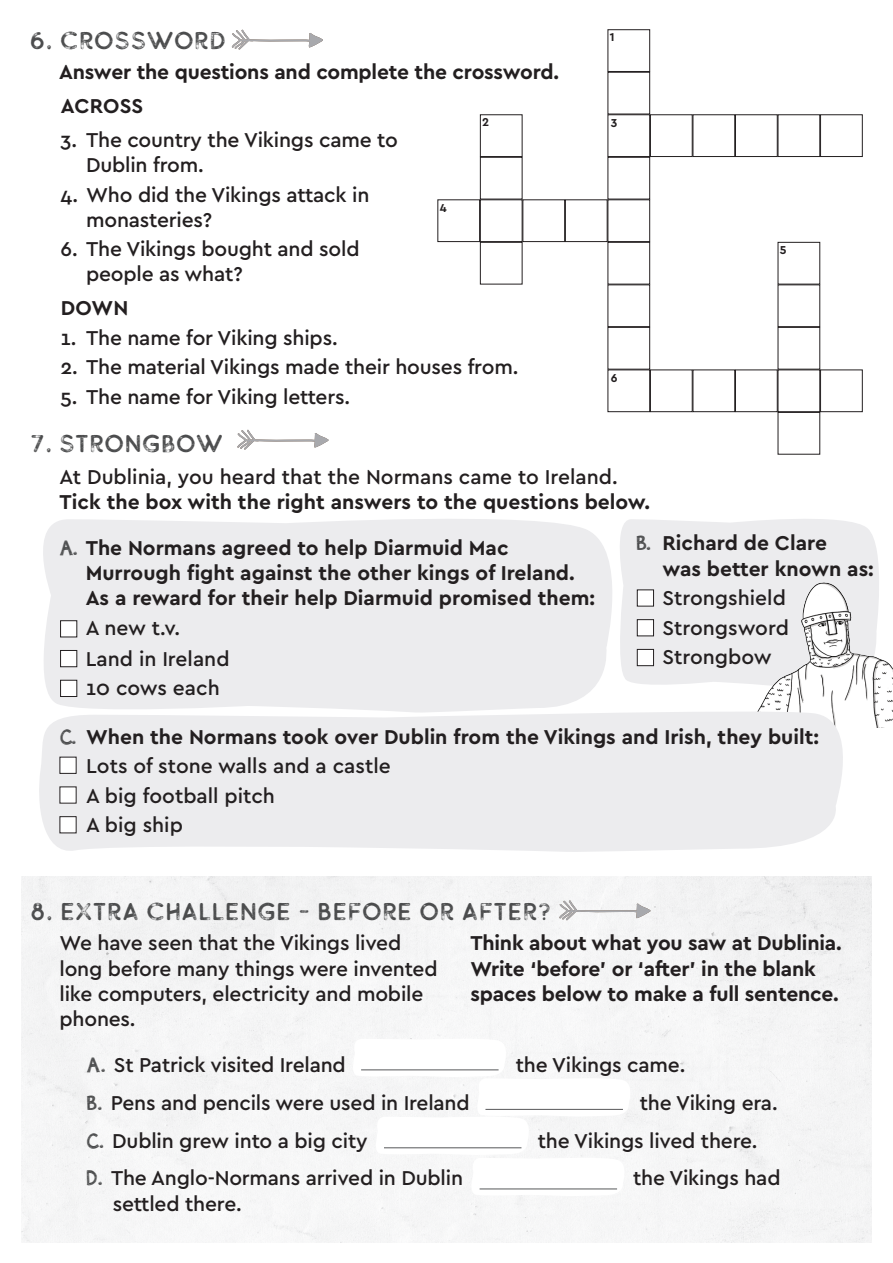
<style>
.page{position:relative;width:893px;height:1263px;background:#fff}
.page>*{position:absolute;margin:0;border:0;box-sizing:border-box;transform-origin:0 0}
.t1{font:24px "Buckwheat TC Sans Rough";color:#4b4c4d}
.t2{font:500 21px/25.2px "Cera";letter-spacing:-.01em;color:#231f20}
.t3{font:700 21px/25.2px "Cera";color:#231f20}
.t4{font:700 12px "Cera";color:#231f20}
.s1{font-family:"appleberry";font-weight:400;color:#4b4c4d}
.s2{font-weight:500}
</style>
<div class="page">
<div style="left:21px;top:877px;width:851px;height:365px;background:#f5f5f6"></div>
<svg style="left:231px;top:29px;width:92px;height:21px"></svg>
<div style="left:437px;top:199px;width:43px;height:43px;border:1px solid #231f20"></div>
<div style="left:480px;top:199px;width:42px;height:43px;border:1px solid #231f20"></div>
<div style="left:480px;top:242px;width:42px;height:42px;border:1px solid #231f20"></div>
<div style="left:480px;top:157px;width:42px;height:42px;border:1px solid #231f20"></div>
<div style="left:480px;top:114px;width:42px;height:43px;border:1px solid #231f20"></div>
<div style="left:522px;top:199px;width:43px;height:43px;border:1px solid #231f20"></div>
<div style="left:565px;top:199px;width:43px;height:43px;border:1px solid #231f20"></div>
<div style="left:608px;top:199px;width:42px;height:43px;border:1px solid #231f20"></div>
<div style="left:608px;top:157px;width:42px;height:42px;border:1px solid #231f20"></div>
<div style="left:608px;top:114px;width:42px;height:43px;border:1px solid #231f20"></div>
<div style="left:650px;top:114px;width:43px;height:43px;border:1px solid #231f20"></div>
<div style="left:693px;top:114px;width:42px;height:43px;border:1px solid #231f20"></div>
<div style="left:735px;top:114px;width:43px;height:43px;border:1px solid #231f20"></div>
<div style="left:778px;top:114px;width:42px;height:43px;border:1px solid #231f20"></div>
<div style="left:820px;top:114px;width:43px;height:43px;border:1px solid #231f20"></div>
<div style="left:608px;top:72px;width:42px;height:42px;border:1px solid #231f20"></div>
<div style="left:608px;top:29px;width:42px;height:43px;border:1px solid #231f20"></div>
<div style="left:608px;top:242px;width:42px;height:42px;border:1px solid #231f20"></div>
<div style="left:608px;top:284px;width:42px;height:43px;border:1px solid #231f20"></div>
<div style="left:608px;top:327px;width:42px;height:42px;border:1px solid #231f20"></div>
<div style="left:608px;top:369px;width:42px;height:43px;border:1px solid #231f20"></div>
<div style="left:650px;top:369px;width:43px;height:43px;border:1px solid #231f20"></div>
<div style="left:693px;top:369px;width:42px;height:43px;border:1px solid #231f20"></div>
<div style="left:735px;top:369px;width:43px;height:43px;border:1px solid #231f20"></div>
<div style="left:778px;top:369px;width:42px;height:43px;border:1px solid #231f20"></div>
<div style="left:778px;top:284px;width:42px;height:43px;border:1px solid #231f20"></div>
<div style="left:820px;top:369px;width:43px;height:43px;border:1px solid #231f20"></div>
<svg style="left:559px;top:900px;width:92px;height:21px"></svg>
<svg style="left:349px;top:1037px;width:286px;height:159px"></svg>
<hr style="left:480px;top:1188px;width:137px;height:1px;background:#57585a">
<svg style="left:237px;top:429px;width:92px;height:21px"></svg>
<div style="left:43px;top:519px;width:568px;height:189px;background:#ececee"></div>
<div style="left:61px;top:621px;width:16px;height:16px;background:#fff"></div>
<div style="left:60px;top:620px;width:17px;height:17px;border:1px solid #231f20"></div>
<div style="left:61px;top:650px;width:16px;height:17px;background:#fff"></div>
<div style="left:60px;top:650px;width:17px;height:17px;border:1px solid #231f20"></div>
<div style="left:61px;top:680px;width:16px;height:16px;background:#fff"></div>
<div style="left:60px;top:680px;width:17px;height:17px;border:1px solid #231f20"></div>
<svg style="left:611px;top:519px;width:268px;height:166px;background:#ededef"></svg>
<div style="left:637px;top:590px;width:16px;height:16px;background:#fff"></div>
<div style="left:637px;top:589px;width:17px;height:17px;border:1px solid #231f20"></div>
<div style="left:637px;top:620px;width:16px;height:16px;background:#fff"></div>
<div style="left:637px;top:619px;width:17px;height:17px;border:1px solid #231f20"></div>
<div style="left:637px;top:649px;width:16px;height:17px;background:#fff"></div>
<div style="left:637px;top:649px;width:17px;height:17px;border:1px solid #231f20"></div>
<img style="left:714px;top:567px;width:179px;height:160px">
<svg style="left:39px;top:708px;width:823px;height:144px;background:#ededef"></svg>
<div style="left:60px;top:757px;width:16px;height:16px;background:#fff"></div>
<div style="left:60px;top:787px;width:16px;height:16px;background:#fff"></div>
<div style="left:60px;top:817px;width:16px;height:16px;background:#fff"></div>
<p class="t1" style="left:29px;top:25px;width:198px">6. CROSSWORD</p>
<p class="t3" style="left:59px;top:59px;width:502px">Answer the questions and complete the crossword.</p>
<p class="t4" style="left:610px;top:29px;width:6px">1</p>
<p class="t3" style="left:61px;top:93px;width:84px">ACROSS</p>
<p class="t2" style="left:86px;top:126px;width:313px;text-indent:-26px">3. The country the Vikings came to<br>Dublin from.</p>
<p class="t2" style="left:86px;top:181px;width:285px;text-indent:-26px">4. Who did the Vikings attack in monasteries?</p>
<p class="t2" style="left:86px;top:236px;width:275px;text-indent:-26px">6. The Vikings bought and sold people as what?</p>
<p class="t3" style="left:61px;top:295px;width:69px">DOWN</p>
<p class="t2" style="left:61px;top:324px;width:279px">1. The name for Viking ships.</p>
<p class="t2" style="left:61px;top:353px;width:459px">2. The material Vikings made their houses from.</p>
<p class="t2" style="left:61px;top:383px;width:291px">5. The name for Viking letters.</p>
<p class="t4" style="left:482px;top:114px;width:9px">2</p>
<p class="t4" style="left:611px;top:115px;width:8px">3</p>
<p class="t4" style="left:440px;top:200px;width:8px">4</p>
<p class="t4" style="left:611px;top:370px;width:8px">6</p>
<p class="t4" style="left:780px;top:242px;width:8px">5</p>
<p class="t1" style="left:30px;top:429px;width:195px">7. STRONGBOW</p>
<p class="t2" style="left:60px;top:463px;width:560px">At Dublinia, you heard that the Normans came to Ireland.</p>
<p class="t3" style="left:60px;top:478px;width:592px;line-height:45.5px">Tick the box with the right answers to the questions below.<br><span class="s1">A.</span> The Normans agreed to help Diarmuid Mac</p>
<p class="t3" style="left:86px;top:559px;width:511px">Murrough fight against the other kings of Ireland.<br>As a reward for their help Diarmuid promised them:</p>
<p class="t2" style="left:86px;top:611px;width:145px;line-height:30.3px">A new t.v.<br>Land in Ireland<br>10 cows each</p>
<p class="t3" style="left:662px;top:530px;width:213px;text-indent:-26px"><span class="s1">B.</span> Richard de Clare<br>was better known as:</p>
<p class="t2" style="left:662px;top:582px;width:128px;line-height:29.4px">Strongshield<br>Strongsword<br>Strongbow</p>
<p class="t3" style="left:86px;top:721px;width:734px;line-height:29.4px;text-indent:-26px"><span class="s1">C.</span> When the Normans took over Dublin from the Vikings and Irish, they built:<br><span class="s2">Lots of stone walls and a castle<br>A big football pitch<br>A big ship</span></p>
<p class="t1" style="left:30px;top:897px;width:523px">8. EXTRA CHALLENGE - BEFORE OR AFTER?</p>
<p class="t2" style="left:60px;top:930px;width:380px">We have seen that the Vikings lived long before many things were invented like computers, electricity and mobile phones.</p>
<p class="t3" style="left:470px;top:930px;width:373px">Think about what you saw at Dublinia.<br>Write ‘before’ or ‘after’ in the blank spaces below to make a full sentence.</p>
<p class="t2" style="left:87px;top:1051px;width:260px"><span class="s1">A.</span> St Patrick visited Ireland</p>
<p class="t2" style="left:516px;top:1051px;width:171px">the Vikings came.</p>
<p class="t2" style="left:87px;top:1089px;width:384px"><span class="s1">B.</span> Pens and pencils were used in Ireland</p>
<p class="t2" style="left:640px;top:1089px;width:140px">the Viking era.</p>
<p class="t2" style="left:87px;top:1127px;width:282px"><span class="s1">C.</span> Dublin grew into a big city</p>
<p class="t2" style="left:538px;top:1127px;width:221px">the Vikings lived there.</p>
<p class="t2" style="left:87px;top:1165px;width:377px"><span class="s1">D.</span> The Anglo-Normans arrived in Dublin</p>
<p class="t2" style="left:633px;top:1165px;width:149px">the Vikings had</p>
<p class="t2" style="left:113px;top:1190px;width:131px">settled there.</p>
</div>
